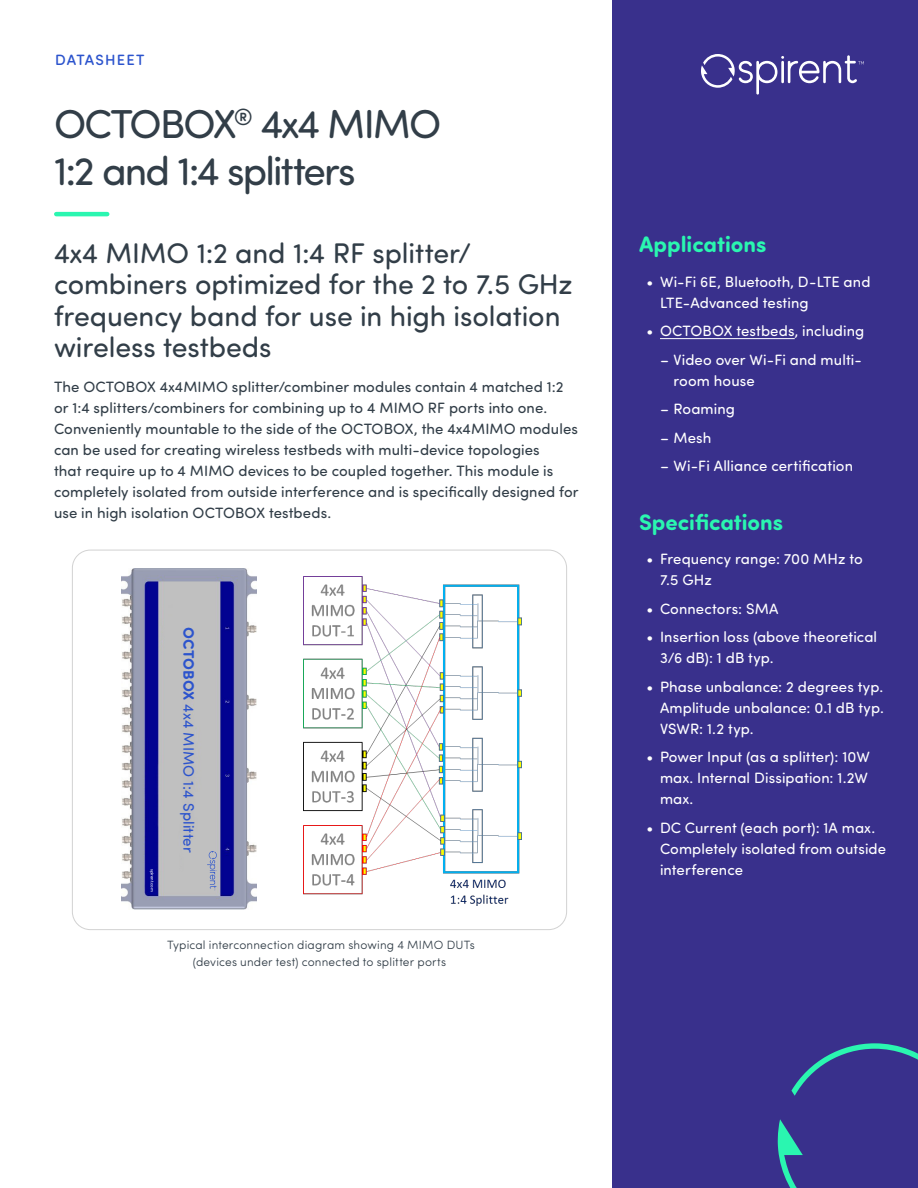
<style>
.page{position:relative;width:918px;height:1188px;background:#fff}
.page>*{position:absolute;margin:0;border:0;box-sizing:border-box;transform-origin:0 0}
.Cover_Title_Gray{font:40.5px/46.5px "Sofia Pro Soft";letter-spacing:-.045em;color:#323e48}
.Document_Subtitle{font:28.5px/31.5px "Sofia Pro Soft";letter-spacing:-.005em;color:#323e48}
.Purple-Sidebar-Headi{font:700 22.5px "Sofia Pro Soft";color:#2af6b0}
.Body_Text{font:15.15px "Sofia Pro Soft";letter-spacing:.005em;color:#2c54cd}
.t1{font:15px/21px "Sofia Pro Soft";letter-spacing:.01em;color:#fff}
.Body_Text-2{font:15px/21px "Sofia Pro Soft";letter-spacing:.005em;color:#323e48}
.t2{font:500 15px "Sofia Pro Soft";letter-spacing:.075em;color:#2c54cd}
.Figure_-_centered{font:300 12px/16.5px "Sofia Pro Soft";letter-spacing:.015em;color:#323e48;text-align:center}
.t3{font:4.5px "Sofia Pro Soft";color:#fff}
.s1{font-weight:700}
</style>
<div class="page">
<div style="left:612px;top:0;width:306px;height:1188px;background:#39308c"></div>
<svg style="left:778px;top:1043px;width:140px;height:145px"></svg>
<svg style="left:701px;top:54px;width:163px;height:41px"></svg>
<img style="left:122px;top:568px;width:134px;height:342px">
<hr style="left:660px;top:338px;width:135px;height:1px;background:#fff">
<svg style="left:56px;top:212px;width:54px;height:4px"></svg>
<img style="left:303px;top:577px;width:218px;height:328px">
<svg style="left:207px;top:851px;width:10px;height:40px"></svg>
<p class="t2" style="left:55px;top:49px;width:91px">DATASHEET</p>
<p class="Cover_Title_Gray" style="left:54px;top:99px;width:389px">OCTOBOX<sup>®</sup> 4x4 MIMO<br>1:2 and 1:4 splitters</p>
<p class="Document_Subtitle" style="left:54px;top:236px;width:520px">4x4 MIMO 1:2 and 1:4 RF splitter/ combiners optimized for the 2 to 7.5 GHz frequency band for use in high isolation wireless testbeds</p>
<p class="Body_Text-2" style="left:54px;top:375px;width:526px">The OCTOBOX 4x4MIMO splitter/combiner modules contain 4 matched 1:2 or 1:4 splitters/combiners for combining up to 4 MIMO RF ports into one.<br>Conveniently mountable to the side of the OCTOBOX, the 4x4MIMO modules can be used for creating wireless testbeds with multi-device topologies<br>that require up to 4 MIMO devices to be coupled together. This module is completely isolated from outside interference and is specifically designed for use in high isolation OCTOBOX testbeds.</p>
<p class="t3" style="left:155px;top:869px;width:25px;rotate:90deg">spirent.com</p>
<p class="Body_Text" style="left:199px;top:627px;width:227px;rotate:90deg"><span class="s1">OCTOBOX</span> 4x4 MIMO 1:4 Splitter</p>
<p class="Figure_-_centered" style="left:167px;top:936px;width:309px">Typical interconnection diagram showing 4 MIMO DUTs (devices under test) connected to splitter ports</p>
<p class="Purple-Sidebar-Headi" style="left:639px;top:228px;width:129px">Applications</p>
<p class="t1" style="left:660px;top:270px;width:212px;text-indent:-14px">• Wi-Fi 6E, Bluetooth, D-LTE and<br>LTE-Advanced testing</p>
<p class="t1" style="left:646px;top:320px;width:219px">• OCTOBOX testbeds, including</p>
<p class="t1" style="left:674px;top:348px;width:190px;text-indent:-14px">– Video over Wi-Fi and multi&shy;room house</p>
<p class="t1" style="left:660px;top:398px;width:77px">– Roaming</p>
<p class="t1" style="left:660px;top:426px;width:53px">– Mesh</p>
<p class="t1" style="left:660px;top:455px;width:195px">– Wi-Fi Alliance certification</p>
<p class="Purple-Sidebar-Headi" style="left:639px;top:506px;width:146px">Specifications</p>
<p class="t1" style="left:660px;top:548px;width:204px;text-indent:-14px">• Frequency range: 700 MHz to<br>7.5 GHz</p>
<p class="t1" style="left:646px;top:597px;width:133px">• Connectors: SMA</p>
<p class="t1" style="left:660px;top:626px;width:219px;text-indent:-14px">• Insertion loss (above theoretical<br>3/6 dB): 1 dB typ.</p>
<p class="t1" style="left:660px;top:675px;width:225px;text-align:justify;text-indent:-14px">• Phase unbalance: 2 degrees typ.<br>Amplitude unbalance: 0.1 dB typ.<br>VSWR: 1.2 typ.</p>
<p class="t1" style="left:660px;top:746px;width:211px;text-align:justify;text-indent:-14px">• Power Input (as a splitter): 10W max. Internal Dissipation: 1.2W max.</p>
<p class="t1" style="left:660px;top:816px;width:228px;text-indent:-14px">• DC Current (each port): 1A max.<br>Completely isolated from outside interference</p>
</div>
